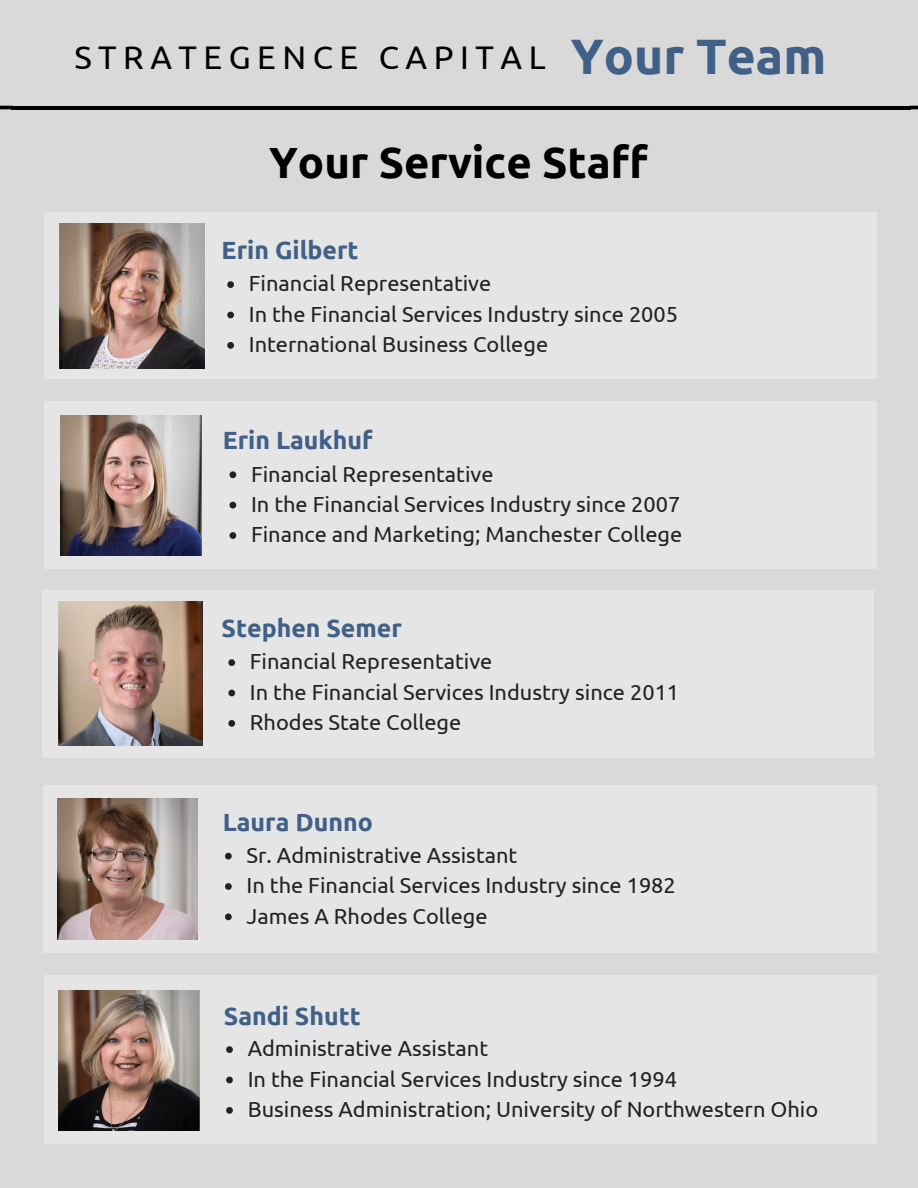
<style>
.page{position:relative;width:918px;height:1188px;background:#d9d9d9}
.page>*{position:absolute;margin:0;border:0;box-sizing:border-box;transform-origin:0 0}
.t1{font:700 43.65px "Ubuntu";color:#000}
.t2{font:32.7px "Ubuntu";letter-spacing:.2em;color:#000}
.t3{font:700 24.9px "Ubuntu";color:#406087}
.t4{font:21.75px/30.3px "Ubuntu";color:#222}
.s1{font-weight:700;font-size:49.8px;color:#406087}
</style>
<div class="page">
<hr style="left:12px;top:106px;width:899px;height:3px;background:#000">
<svg style="left:910px;top:105px;width:8px;height:5px"></svg>
<svg style="left:0;top:105px;width:13px;height:5px"></svg>
<div style="left:44px;top:213px;width:832px;height:166px;background:#e5e5e5"></div>
<div style="left:44px;top:975px;width:832px;height:169px;background:#e5e5e5"></div>
<div style="left:43px;top:785px;width:833px;height:168px;background:#e5e5e5"></div>
<svg style="left:225px;top:853px;width:7px;height:7px"></svg>
<svg style="left:225px;top:883px;width:7px;height:7px"></svg>
<svg style="left:225px;top:914px;width:7px;height:6px"></svg>
<img style="left:57px;top:799px;width:141px;height:140px">
<div style="left:44px;top:402px;width:832px;height:167px;background:#e5e5e5"></div>
<div style="left:43px;top:591px;width:831px;height:167px;background:#e5e5e5"></div>
<svg style="left:227px;top:281px;width:7px;height:7px"></svg>
<svg style="left:227px;top:312px;width:7px;height:6px"></svg>
<svg style="left:227px;top:342px;width:7px;height:7px"></svg>
<img style="left:60px;top:224px;width:145px;height:145px">
<img style="left:61px;top:415px;width:140px;height:141px">
<svg style="left:230px;top:471px;width:6px;height:7px"></svg>
<svg style="left:230px;top:502px;width:6px;height:6px"></svg>
<svg style="left:230px;top:532px;width:6px;height:7px"></svg>
<img style="left:58px;top:602px;width:144px;height:144px">
<svg style="left:228px;top:659px;width:7px;height:7px"></svg>
<svg style="left:228px;top:690px;width:7px;height:6px"></svg>
<svg style="left:228px;top:720px;width:7px;height:7px"></svg>
<svg style="left:226px;top:1046px;width:7px;height:7px"></svg>
<svg style="left:226px;top:1077px;width:7px;height:6px"></svg>
<svg style="left:226px;top:1107px;width:7px;height:7px"></svg>
<img style="left:58px;top:990px;width:141px;height:141px">
<h2 class="t2" style="left:74px;top:38px;width:753px">STRATEGENCE CAPITAL <span class="s1">YourTeam</span></h2>
<h1 class="t1" style="left:269px;top:137px;width:380px">Your Service Staff</h1>
<p class="t3" style="left:222px;top:236px;width:139px">Erin Gilbert</p>
<p class="t4" style="left:249px;top:268px;width:431px">Financial Representative<br>In the Financial Services Industry since 2005<br>International Business College</p>
<p class="t3" style="left:223px;top:426px;width:152px">Erin Laukhuf</p>
<p class="t4" style="left:251px;top:458px;width:433px">Financial Representative<br>In the Financial Services Industry since 2007<br>Finance and Marketing; Manchester College</p>
<p class="t3" style="left:222px;top:614px;width:182px">Stephen Semer</p>
<p class="t4" style="left:250px;top:646px;width:431px">Financial Representative<br>In the Financial Services Industry since 2011<br>Rhodes State College</p>
<p class="t3" style="left:223px;top:808px;width:152px">Laura Dunno</p>
<p class="t4" style="left:247px;top:840px;width:431px">Sr. Administrative Assistant<br>In the Financial Services Industry since 1982<br>James A Rhodes College</p>
<p class="t3" style="left:224px;top:1002px;width:138px">Sandi Shutt</p>
<p class="t4" style="left:248px;top:1033px;width:572px">Administrative Assistant<br>In the Financial Services Industry since 1994<br>Business Administration; University of Northwestern Ohio</p>
</div>
